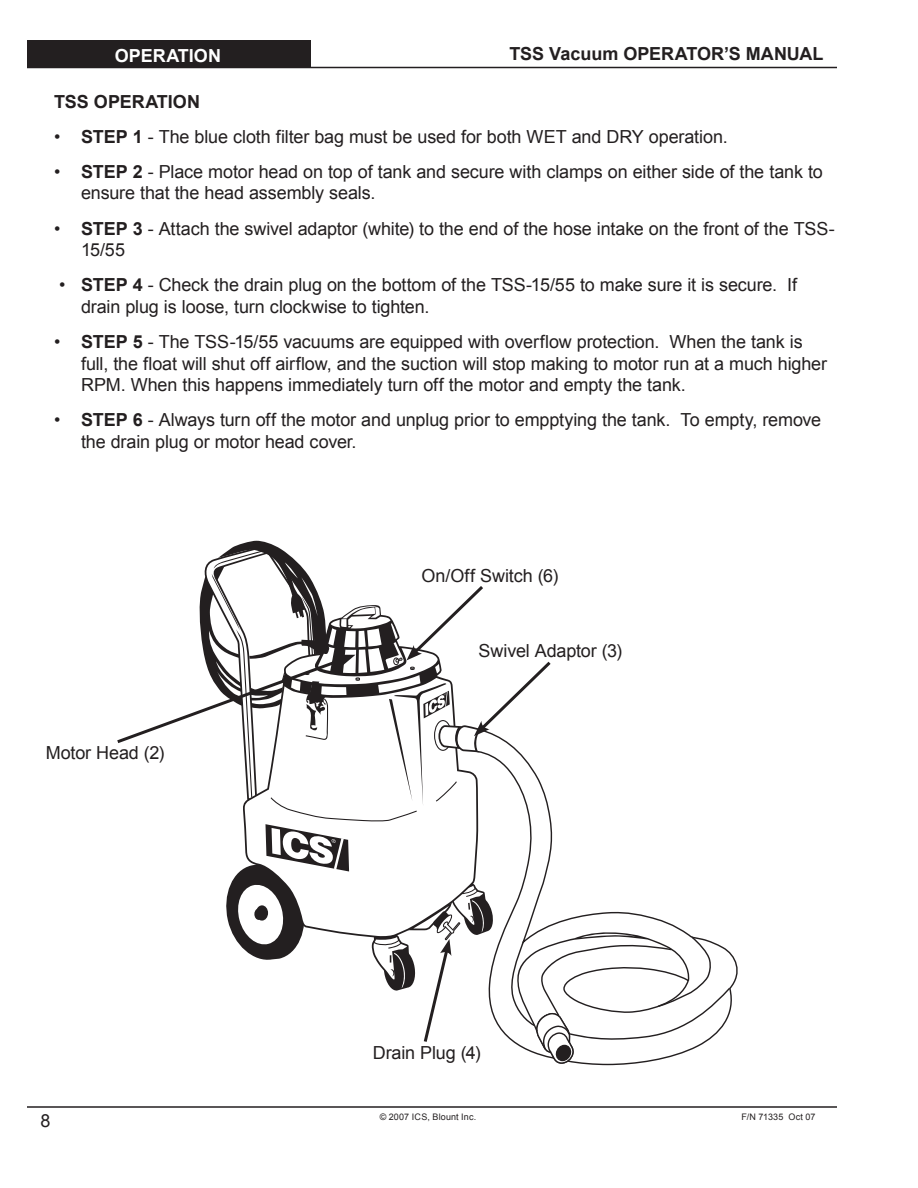
<style>
.page{position:relative;width:918px;height:1188px;background:#fff}
.page>*{position:absolute;margin:0;border:0;box-sizing:border-box;transform-origin:0 0}
.Bullet_Points{font:18px/21.6px "Arial";letter-spacing:-.01em;color:#231f20}
.Step_boxes{font:18px "Arial";letter-spacing:-.005em;color:#231f20}
.Bullet_Points-2{font:700 18px "Arial";color:#231f20}
.t1{font:700 18px "Arial";color:#fff}
.t2{font:9px "Arial";letter-spacing:.02em;color:#231f20}
.s1{font-weight:700}
</style>
<div class="page">
<div style="left:27px;top:40px;width:283px;height:27px;background:#231f20"></div>
<hr style="left:27px;top:67px;width:810px;height:1px;background:#231f20">
<hr style="left:27px;top:1106px;width:810px;height:2px;background:#231f20">
<svg style="left:117px;top:541px;width:613px;height:523px"></svg>
<p class="t1" style="left:144px;top:43px;width:51px">TITLE</p>
<p class="Bullet_Points-2" style="left:509px;top:44px;width:316px">TSS Vacuum OPERATOR’S MANUAL</p>
<p class="t1" style="left:115px;top:45px;width:108px">OPERATION</p>
<p class="Bullet_Points-2" style="left:54px;top:91px;width:148px">TSS OPERATION</p>
<p class="Bullet_Points" style="left:54px;top:126px;width:675px">• <span class="s1">STEP 1</span> - The blue cloth filter bag must be used for both WET and DRY operation.</p>
<p class="Bullet_Points" style="left:81px;top:161px;width:743px;text-indent:-27px">• <span class="s1">STEP 2</span> - Place motor head on top of tank and secure with clamps on either side of the tank to ensure that the head assembly seals.</p>
<p class="Bullet_Points" style="left:81px;top:217px;width:755px;text-indent:-27px">• <span class="s1">STEP 3</span> - Attach the swivel adaptor (white) to the end of the hose intake on the front of the TSS-<br>15/55</p>
<p class="Bullet_Points" style="left:81px;top:274px;width:718px;text-indent:-22px">• <span class="s1">STEP 4</span> - Check the drain plug on the bottom of the TSS-15/55 to make sure it is secure. If drain plug is loose, turn clockwise to tighten.</p>
<p class="Bullet_Points" style="left:81px;top:331px;width:748px;text-indent:-27px">• <span class="s1">STEP 5</span> - The TSS-15/55 vacuums are equipped with overflow protection. When the tank is full, the float will shut off airflow, and the suction will stop making to motor run at a much higher<br>RPM. When this happens immediately turn off the motor and empty the tank.</p>
<p class="Bullet_Points" style="left:81px;top:409px;width:742px;text-indent:-27px">• <span class="s1">STEP 6</span> - Always turn off the motor and unplug prior to empptying the tank. To empty, remove the drain plug or motor head cover.</p>
<p class="Step_boxes" style="left:422px;top:565px;width:138px">On/Off Switch (6)</p>
<p class="Step_boxes" style="left:46px;top:742px;width:120px">Motor Head (2)</p>
<p class="Step_boxes" style="left:478px;top:641px;width:145px">Swivel Adaptor (3)</p>
<p class="Step_boxes" style="left:373px;top:1042px;width:110px">Drain Plug (4)</p>
<p class="t2" style="left:380px;top:1112px;width:98px">© 2007 ICS, Blount Inc.</p>
<p class="t2" style="left:741px;top:1112px;width:76px">F/N 71335 Oct 07</p>
</div>
